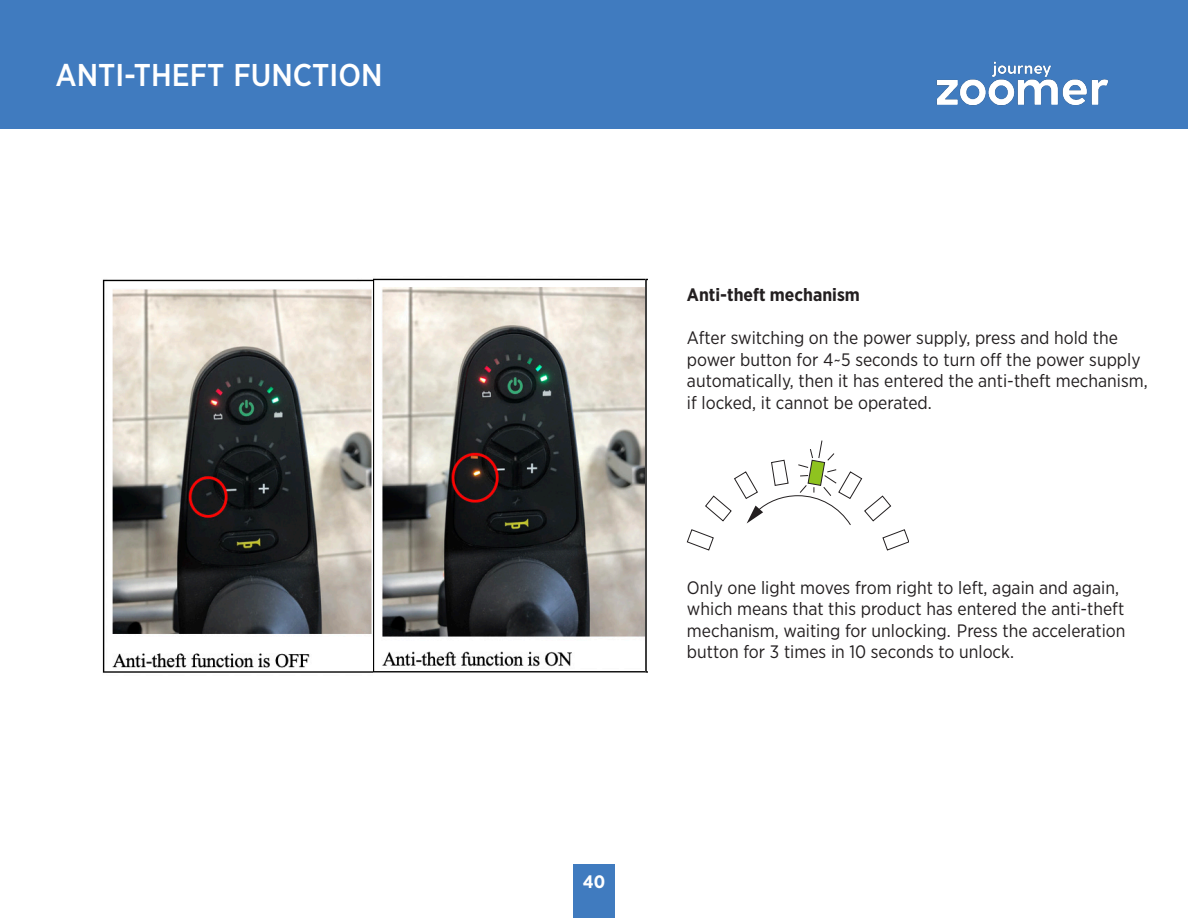
<style>
.page{position:relative;width:1188px;height:918px;background:#fff}
.page>*{position:absolute;margin:0;border:0;box-sizing:border-box;transform-origin:0 0}
.Product_Price{font:500 31.5px "Gotham Narrow";color:#fff}
.t1{font:18px/21.6px "Gotham Narrow";color:#231f20}
.t2{font:700 18px "Gotham Narrow";color:#231f20}
.t3{font:700 18px "Gotham Narrow";color:#fff}
</style>
<div class="page">
<div style="left:573px;top:864px;width:42px;height:54px;background:#407bbf"></div>
<div style="left:0;top:0;width:1188px;height:129px;background:#407bbf"></div>
<img style="left:936px;top:61px;width:173px;height:45px">
<img style="left:373px;top:278px;width:273px;height:395px">
<img style="left:102px;top:279px;width:271px;height:394px">
<img style="left:646px;top:278px;width:1px;height:395px">
<svg style="left:687px;top:440px;width:222px;height:110px"></svg>
<p class="Product_Price" style="left:56px;top:54px;width:328px">ANTI-THEFT FUNCTION</p>
<p class="t2" style="left:687px;top:283px;width:175px">Anti-theft mechanism</p>
<p class="t1" style="left:687px;top:327px;width:462px">After switching on the power supply, press and hold the power button for 4~5 seconds to turn off the power supply automatically, then it has entered the anti-theft mechanism, if locked, it cannot be operated.</p>
<p class="t1" style="left:687px;top:576px;width:440px">Only one light moves from right to left, again and again, which means that this product has entered the anti-theft mechanism, waiting for unlocking. Press the acceleration button for 3 times in 10 seconds to unlock.</p>
<p class="t3" style="left:583px;top:870px;width:24px">40</p>
</div>
